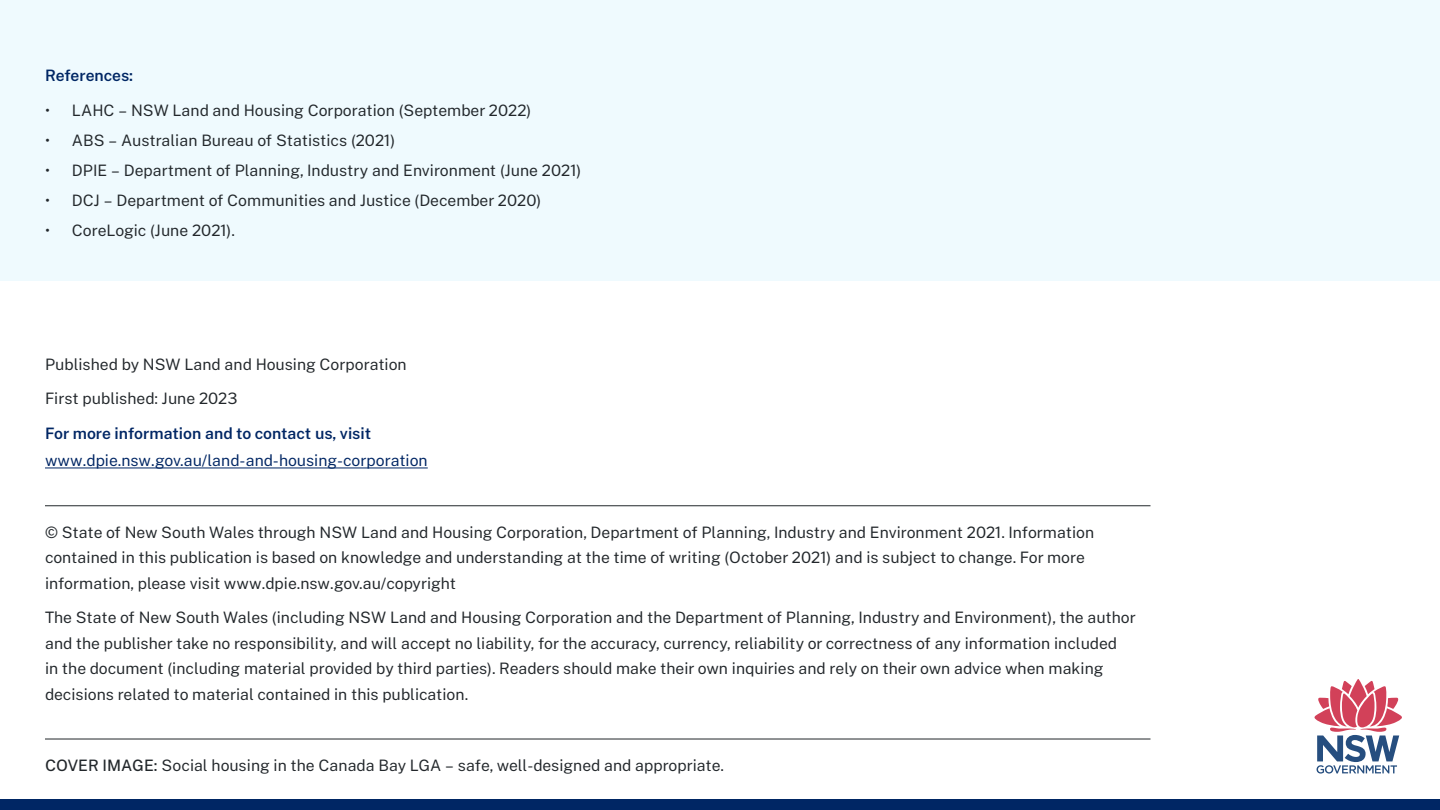
<style>
.page{position:relative;width:1440px;height:810px;background:#fff}
.page>*{position:absolute;margin:0;border:0;box-sizing:border-box;transform-origin:0 0}
.t1{font:15.75px/25.5px "Public Sans";color:#22272b}
.t2{font:600 15.75px "Public Sans";color:#002664}
.t3{font:15.75px "Public Sans";color:#002664}
.s1{font-weight:500}
</style>
<div class="page">
<hr style="left:45px;top:468px;width:383px;height:1px;background:#002664">
<hr style="left:45px;top:505px;width:1105px;height:1px;background:#22272b">
<hr style="left:45px;top:739px;width:1105px;height:1px;background:#22272b">
<div style="left:0;top:0;width:1440px;height:280px;background:#effafe"></div>
<div style="left:0;top:800px;width:1440px;height:10px;background:#002664"></div>
<svg style="left:1314px;top:679px;width:88px;height:95px"></svg>
<p class="t2" style="left:45px;top:66px;width:90px">References:</p>
<p class="t1" style="left:45px;top:97px;width:488px">• LAHC – NSW Land and Housing Corporation (September 2022)</p>
<p class="t1" style="left:45px;top:127px;width:352px">• ABS – Australian Bureau of Statistics (2021)</p>
<p class="t1" style="left:45px;top:157px;width:538px">• DPIE – Department of Planning, Industry and Environment (June 2021)</p>
<p class="t1" style="left:45px;top:187px;width:498px">• DCJ – Department of Communities and Justice (December 2020)</p>
<p class="t1" style="left:45px;top:217px;width:190px">• CoreLogic (June 2021).</p>
<p class="t1" style="left:45px;top:346px;width:363px;line-height:34.5px">Published by NSW Land and Housing Corporation<br>First published: June 2023</p>
<p class="t2" style="left:45px;top:423px;width:328px">For more information and to contact us, visit</p>
<p class="t3" style="left:45px;top:451px;width:384px">www.dpie.nsw.gov.au/land-and-housing-corporation</p>
<p class="t1" style="left:45px;top:519px;width:1051px">© State of New South Wales through NSW Land and Housing Corporation, Department of Planning, Industry and Environment 2021. Information contained in this publication is based on knowledge and understanding at the time of writing (October 2021) and is subject to change. For more information, please visit www.dpie.nsw.gov.au/copyright</p>
<p class="t1" style="left:45px;top:604px;width:1092px">The State of New South Wales (including NSW Land and Housing Corporation and the Department of Planning, Industry and Environment), the author and the publisher take no responsibility, and will accept no liability, for the accuracy, currency, reliability or correctness of any information included<br>in the document (including material provided by third parties). Readers should make their own inquiries and rely on their own advice when making decisions related to material contained in this publication.</p>
<p class="t1" style="left:45px;top:752px;width:679px"><span class="s1">COVER IMAGE:</span> Social housing in the Canada Bay LGA – safe, well-designed and appropriate.</p>
</div>
